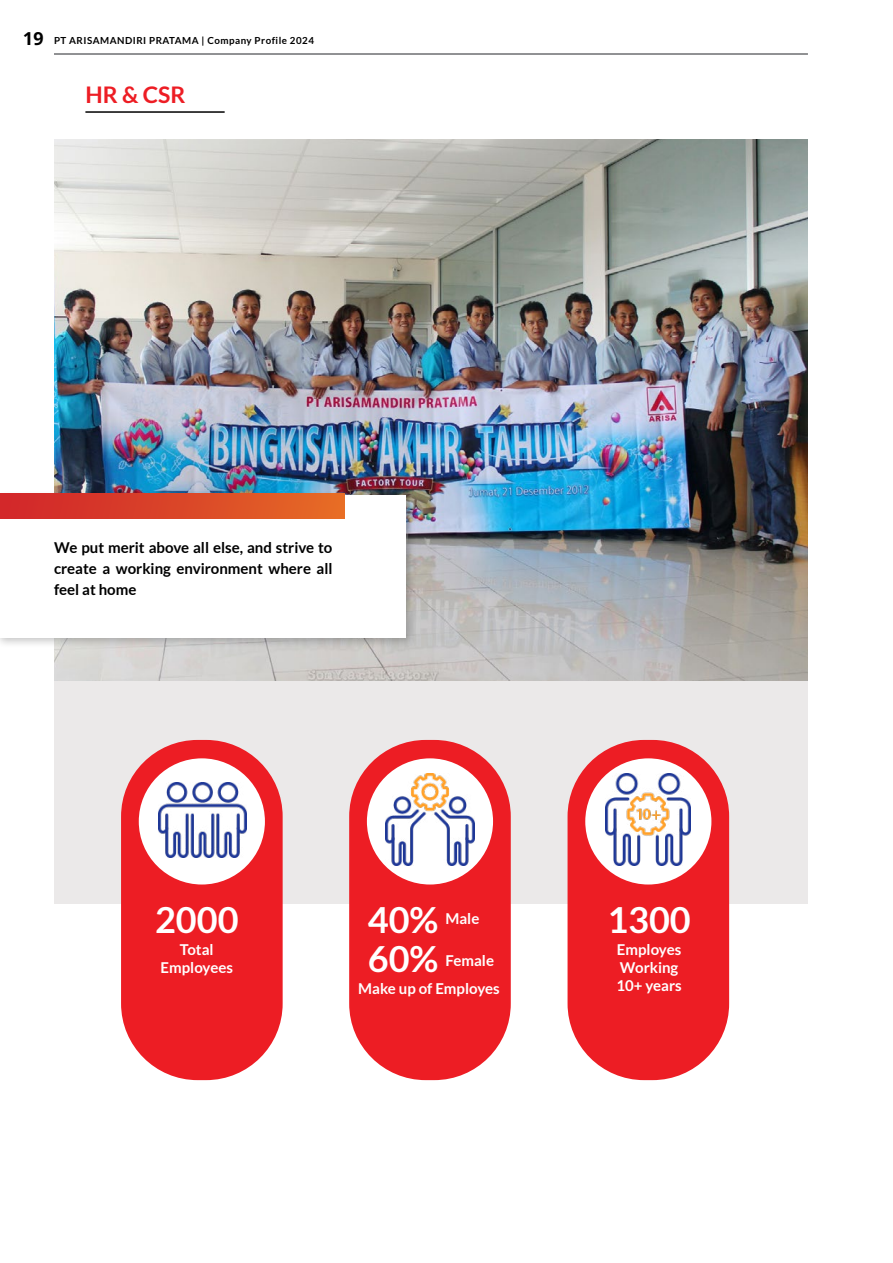
<style>
.page{position:relative;width:893px;height:1263px;background:#fff}
.page>*{position:absolute;margin:0;border:0;box-sizing:border-box;transform-origin:0 0}
.t1{font:700 36px "Lato";color:#fff}
.t2{font:700 22.95px "Lato";color:#ed1d24}
.t3{font:700 15px/21px "Lato";color:#000;text-align:justify}
.t4{font:700 15px/18px "Lato";color:#fff;text-align:center}
.t5{font:700 9.75px "Lato";letter-spacing:.05em;color:#000}
.s1{font-family:"Noto Sans";font-size:18px}
</style>
<div class="page">
<hr style="left:54px;top:53px;width:754px;height:2px;background:#6d6e71">
<div style="left:54px;top:632px;width:754px;height:272px;background:#ebe9e9"></div>
<hr style="left:85px;top:111px;width:140px;height:2px;background:#000">
<div style="left:121px;top:740px;width:162px;height:340px;background:#ed1d24;border-radius:77px"></div>
<div style="left:349px;top:740px;width:162px;height:340px;background:#ed1d24;border-radius:77px"></div>
<div style="left:568px;top:740px;width:161px;height:340px;background:#ed1d24;border-radius:77px"></div>
<div style="left:139px;top:758px;width:126px;height:126px;background:#fff;border-radius:50%"></div>
<div style="left:367px;top:758px;width:126px;height:126px;background:#fff;border-radius:50%"></div>
<div style="left:585px;top:758px;width:126px;height:126px;background:#fff;border-radius:50%"></div>
<img style="left:605px;top:773px;width:86px;height:93px">
<img style="left:385px;top:773px;width:89px;height:93px">
<img style="left:158px;top:782px;width:88px;height:75px">
<img style="left:54px;top:140px;width:754px;height:540px">
<div style="left:0;top:490px;width:417px;height:159px;background:#000;opacity:.23"></div>
<div style="left:0;top:495px;width:406px;height:143px;background:#fff"></div>
<div style="left:0;top:494px;width:345px;height:24px;background:linear-gradient(to right,#d0232a,#e66b26)"></div>
<p class="t5" style="left:24px;top:35px;width:292px"><span class="s1">19</span> PT ARISAMANDIRI PRATAMA | Company Profile 2024</p>
<h2 class="t2" style="left:85px;top:82px;width:102px">HR &amp; CSR</h2>
<p class="t3" style="left:54px;top:537px;width:280px">We put merit above all else, and strive to create a working environment where all feel at home</p>
<h1 class="t1" style="left:155px;top:899px;width:85px">2000</h1>
<h1 class="t1" style="left:368px;top:899px;width:72px">40%</h1>
<h1 class="t1" style="left:607px;top:899px;width:85px">1300</h1>
<h1 class="t1" style="left:368px;top:938px;width:72px">60%</h1>
<p class="t4" style="left:445px;top:910px;width:35px">Male</p>
<p class="t4" style="left:445px;top:951px;width:50px">Female</p>
<p class="t4" style="left:161px;top:940px;width:74px">Total<br>Employees</p>
<p class="t4" style="left:616px;top:940px;width:67px;text-align:left">Employes<br>Working<br>10+ years</p>
<p class="t4" style="left:358px;top:980px;width:143px">Make up of Employes</p>
</div>
